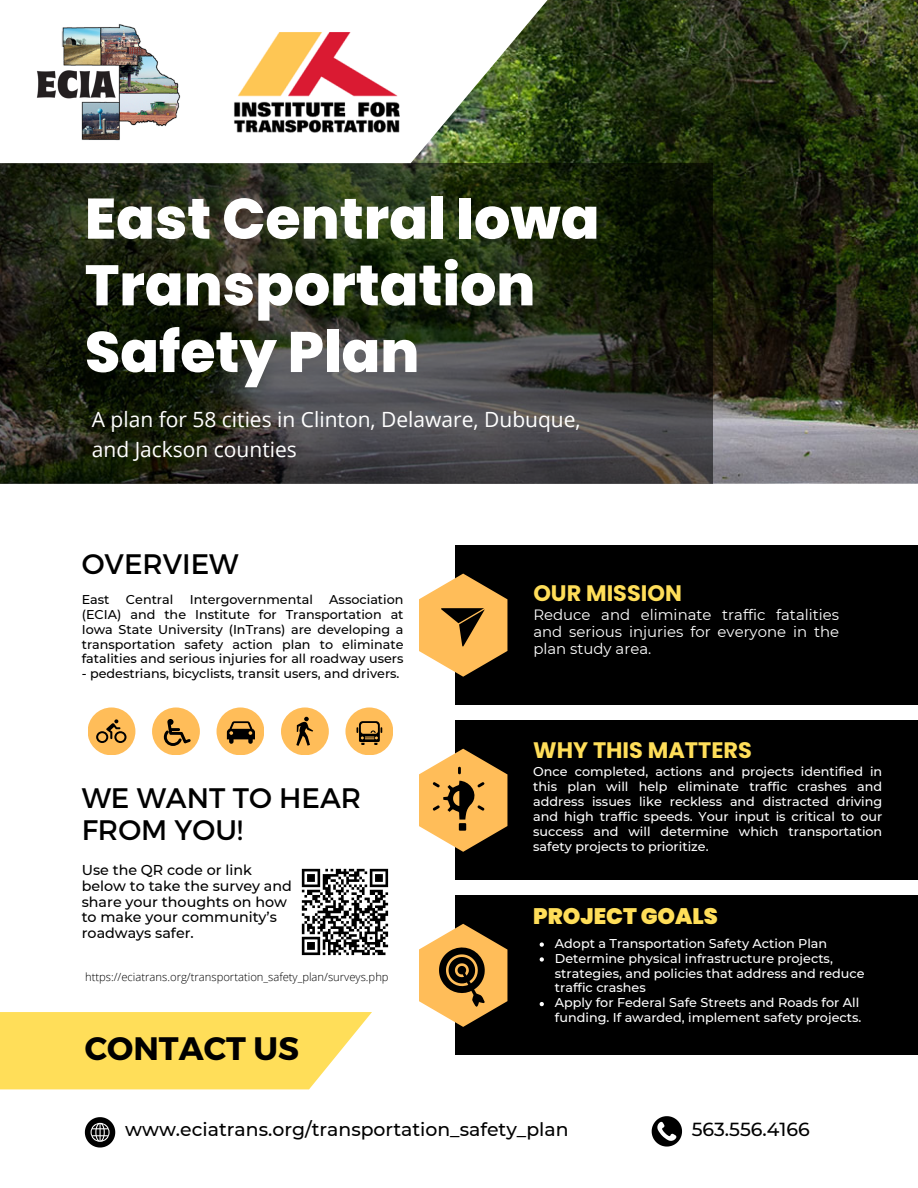
<style>
.page{position:relative;width:918px;height:1188px;background:#fff}
.page>*{position:absolute;margin:0;border:0;box-sizing:border-box;transform-origin:0 0}
.t1{font:800 57px/66.8px "Poppins";color:#fff}
.t2{font:700 32.4px "Montserrat";color:#000}
.t3{font:28.2px/32.7px "Montserrat";color:#000}
.t4{font:700 22.35px "Poppins";color:#ffde59}
.t5{font:900 22.35px "Poppins";color:#ffde59}
.t6{font:21px/29.2px "Open Sans";color:#fff}
.t7{font:500 18.9px "Montserrat";color:#000}
.t8{font:14.85px/16.8px "Montserrat";color:#fff;text-align:justify}
.t9{font:500 14.25px/15.8px "Montserrat";color:#000}
.t10{font:500 12.75px/14.9px "Montserrat";color:#fff}
.t11{font:500 12.75px/14.9px "Montserrat";color:#000;text-align:justify}
.t12{font:300 11.25px "Open Sans";color:#000}
</style>
<div class="page">
<img style="left:548px;top:0;width:370px;height:484px">
<div style="left:456px;top:546px;width:462px;height:159px;background:#000"></div>
<div style="left:456px;top:721px;width:462px;height:159px;background:#000"></div>
<div style="left:456px;top:896px;width:462px;height:159px;background:#000"></div>
<svg style="left:85px;top:1117px;width:30px;height:31px"></svg>
<svg style="left:0;top:1012px;width:372px;height:77px;background:#ffe067"></svg>
<div style="left:88px;top:707px;width:47px;height:48px;background:#ffbd59;border-radius:50%"></div>
<div style="left:281px;top:707px;width:48px;height:48px;background:#ffbd59;border-radius:50%"></div>
<div style="left:345px;top:707px;width:48px;height:48px;background:#ffbd59;border-radius:50%"></div>
<svg style="left:0;top:163px;width:712px;height:321px;background:#292f21"></svg>
<svg style="left:419px;top:574px;width:88px;height:103px"></svg>
<svg style="left:419px;top:924px;width:88px;height:103px"></svg>
<svg style="left:419px;top:749px;width:88px;height:103px"></svg>
<img style="left:411px;top:0;width:137px;height:163px">
<img style="left:36px;top:24px;width:145px;height:117px">
<img style="left:234px;top:32px;width:166px;height:101px">
<svg style="left:96px;top:719px;width:31px;height:24px"></svg>
<svg style="left:297px;top:717px;width:16px;height:29px"></svg>
<svg style="left:357px;top:721px;width:25px;height:24px"></svg>
<div style="left:217px;top:707px;width:47px;height:48px;background:#ffbd59;border-radius:50%"></div>
<svg style="left:227px;top:721px;width:28px;height:23px"></svg>
<div style="left:152px;top:707px;width:48px;height:48px;background:#ffbd59;border-radius:50%"></div>
<svg style="left:164px;top:719px;width:27px;height:27px"></svg>
<svg style="left:301px;top:868px;width:88px;height:88px"></svg>
<svg style="left:652px;top:1116px;width:30px;height:31px"></svg>
<svg style="left:540px;top:942px;width:4px;height:5px"></svg>
<svg style="left:540px;top:957px;width:4px;height:5px"></svg>
<svg style="left:540px;top:1002px;width:4px;height:4px"></svg>
<p class="t1" style="left:85px;top:185px;width:516px">East Central Iowa<br>Transportation<br>Safety Plan</p>
<h2 class="t6" style="left:92px;top:405px;width:490px">A plan for 58 cities in Clinton, Delaware, Dubuque, and Jackson counties</h2>
<p class="t3" style="left:82px;top:546px;width:158px">OVERVIEW</p>
<p class="t11" style="left:82px;top:592px;width:323px;text-indent:248px">Association (ECIA) and the Institute for Transportation at Iowa State University (InTrans) are developing a transportation safety action plan to eliminate fatalities and serious injuries for all roadway users</p>
<p class="t11" style="left:82px;top:666px;width:319px">- pedestrians, bicyclists, transit users, and drivers.</p>
<p class="t11" style="left:82px;top:592px;width:29px">East</p>
<p class="t11" style="left:126px;top:592px;width:49px">Central</p>
<p class="t11" style="left:190px;top:592px;width:125px">Intergovernmental</p>
<h3 class="t3" style="left:82px;top:780px;width:281px">WE WANT TO HEAR<br>FROM YOU!</h3>
<p class="t9" style="left:82px;top:862px;width:212px">Use the QR code or link below to take the survey and share your thoughts on how to make your community’s roadways safer.</p>
<h4 class="t12" style="left:85px;top:969px;width:305px">https://eciatrans.org/transportation_safety_plan/surveys.php</h4>
<h1 class="t2" style="left:85px;top:1028px;width:216px">CONTACT US</h1>
<h3 class="t4" style="left:533px;top:577px;width:150px">OUR MISSION</h3>
<p class="t8" style="left:533px;top:607px;width:307px">Reduce and eliminate traffic fatalities and serious injuries for everyone in the plan study area.</p>
<p class="t4" style="left:533px;top:735px;width:220px">WHY THIS MATTERS</p>
<p class="t10" style="left:533px;top:764px;width:351px;text-align:justify">Once completed, actions and projects identified in this plan will help eliminate traffic crashes and address issues like reckless and distracted driving and high traffic speeds. Your input is critical to our success and will determine which transportation safety projects to prioritize.</p>
<p class="t5" style="left:533px;top:901px;width:186px">PROJECT GOALS</p>
<h4 class="t10" style="left:555px;top:936px;width:274px">Adopt a Transportation Safety Action Plan</h4>
<p class="t10" style="left:555px;top:951px;width:311px">Determine physical infrastructure projects, strategies, and policies that address and reduce traffic crashes</p>
<p class="t10" style="left:555px;top:995px;width:308px">Apply for Federal Safe Streets and Roads for All funding. If awarded, implement safety projects.</p>
<h5 class="t7" style="left:125px;top:1118px;width:445px">www.eciatrans.org/transportation_safety_plan</h5>
<p class="t7" style="left:692px;top:1118px;width:120px">563.556.4166</p>
</div>
